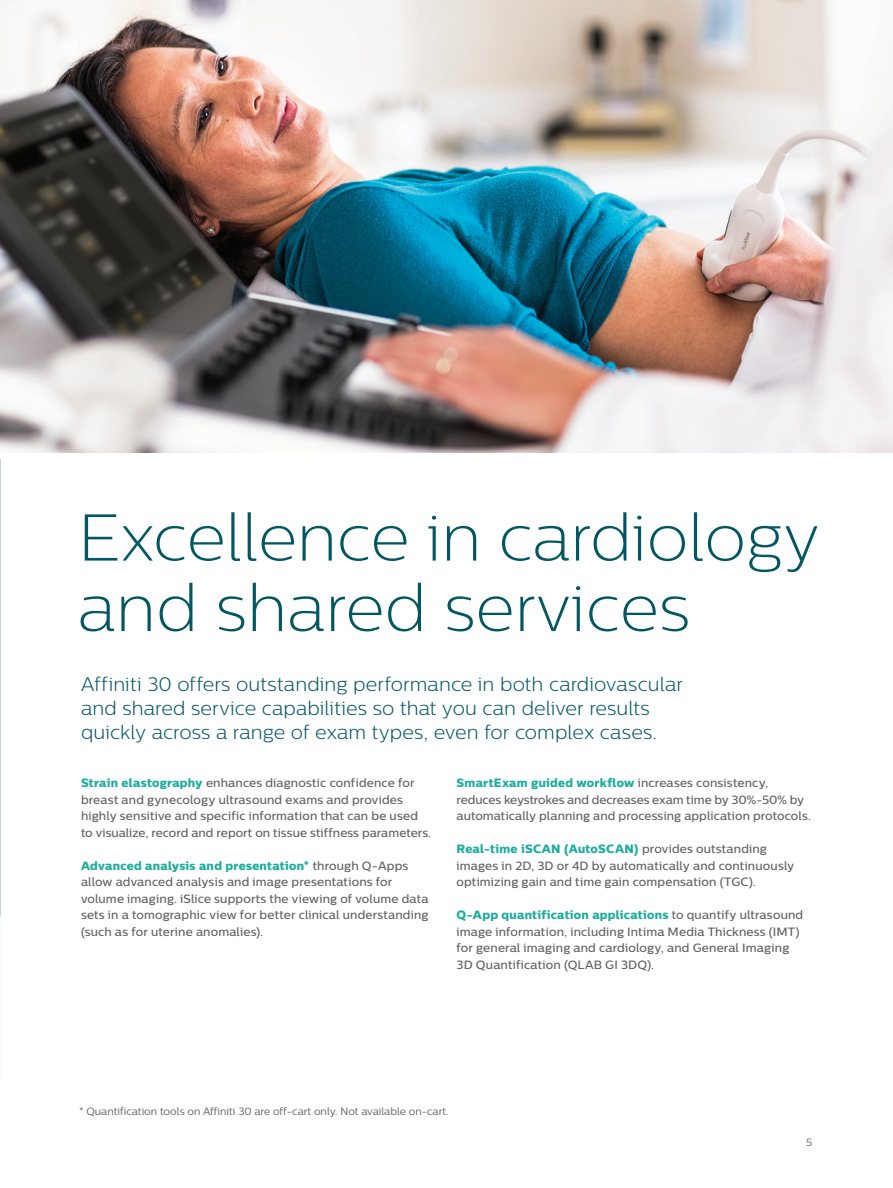
<style>
.page{position:relative;width:893px;height:1188px;background:#fff}
.page>*{position:absolute;margin:0;border:0;box-sizing:border-box;transform-origin:0 0}
.t1{font:66px/70.5px "Centrale Sans X Light";letter-spacing:-.005em;color:#035762}
.t2{font:300 19.5px/24px "Centrale Sans";letter-spacing:.005em;color:#035762}
.t3{font:500 12px/16.5px "Centrale Sans";letter-spacing:.01em;color:#636366}
.t4{font:12px "Centrale Sans X Bold";letter-spacing:.025em;color:#1cad9c}
.t5{font:10.5px "Centrale Sans";color:#636366}
.s1{font-family:"Centrale Sans";font-weight:500;color:#636366}
.s2{font-family:"Centrale Sans X Bold";font-weight:400;color:#1cad9c}
</style>
<div class="page">
<img style="left:0;top:0;width:893px;height:453px">
<h1 class="t1" style="left:78px;top:502px;width:744px">Excellence in cardiology and shared services</h1>
<h2 class="t2" style="left:81px;top:672px;width:603px">Affiniti 30 offers outstanding performance in both cardiovascular and shared service capabilities so that you can deliver results quickly across a range of exam types, even for complex cases.</h2>
<p class="t4" style="left:456px;top:775px;width:313px">SmartExam guided workflow <span class="s1">increases consistency,</span></p>
<p class="t3" style="left:456px;top:791px;width:356px">reduces keystrokes and decreases exam time by 30%-50% by automatically planning and processing application protocols.</p>
<p class="t4" style="left:456px;top:841px;width:312px">Real-time iSCAN (AutoSCAN) <span class="s1">provides outstanding</span></p>
<p class="t3" style="left:456px;top:857px;width:339px">images in 2D, 3D or 4D by automatically and continuously optimizing gain and time gain compensation (TGC).</p>
<p class="t4" style="left:456px;top:907px;width:348px">Q-App quantification applications <span class="s1">to quantify ultrasound</span></p>
<p class="t3" style="left:456px;top:923px;width:345px">image information, including Intima Media Thickness (IMT) for general imaging and cardiology, and General Imaging<br>3D Quantification (QLAB GI 3DQ).</p>
<p class="t3" style="left:81px;top:774px;width:352px"><span class="s2">Strain elastography</span> enhances diagnostic confidence for breast and gynecology ultrasound exams and provides highly sensitive and specific information that can be used to visualize, record and report on tissue stiffness parameters.</p>
<p class="t4" style="left:81px;top:858px;width:329px">Advanced analysis and presentation* <span class="s1">through Q-Apps</span></p>
<p class="t3" style="left:81px;top:873px;width:349px">allow advanced analysis and image presentations for volume imaging. iSlice supports the viewing of volume data sets in a tomographic view for better clinical understanding (such as for uterine anomalies).</p>
<p class="t5" style="left:79px;top:1105px;width:371px">* Quantification tools on Affiniti 30 are off-cart only. Not available on-cart.</p>
<p class="t5" style="left:806px;top:1136px;width:8px">5</p>
</div>
